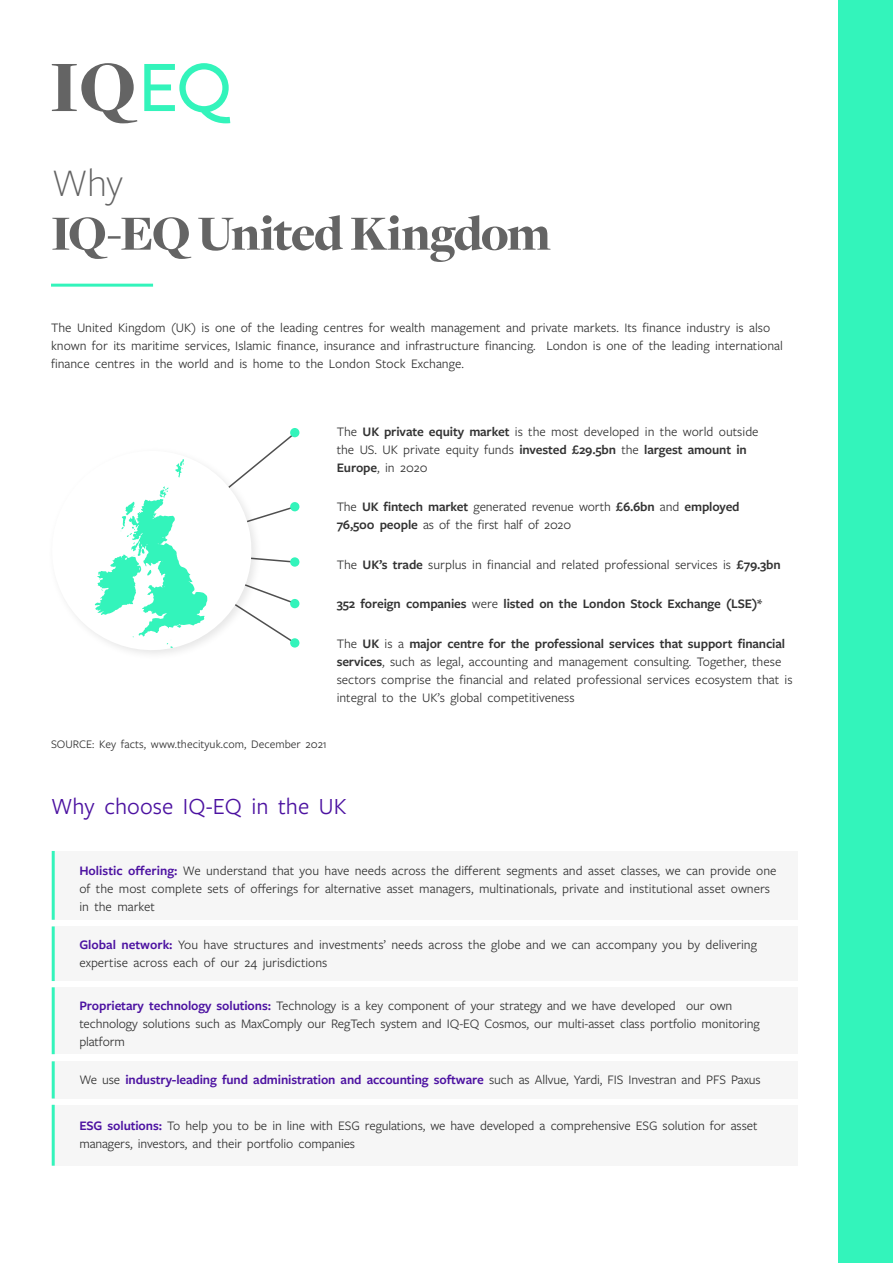
<style>
.page{position:relative;width:893px;height:1263px;background:#fff}
.page>*{position:absolute;margin:0;border:0;box-sizing:border-box;transform-origin:0 0}
.t1{font:900 51px "Freight Disp Pro";letter-spacing:-.03em;color:#646464}
.t2{font:300 40.5px "Freight Sans Pro";color:#636363}
.t3{font:24px "Freight Sans Pro";color:#4c12a1}
.t4{font:13.5px/18px "Freight Sans Pro";color:#333}
.t5{font:600 13.5px "Freight Sans Pro";letter-spacing:-.01em;color:#4c12a1}
.t6{font:600 13.5px "Freight Sans Pro";letter-spacing:-.01em;color:#333}
.t7{font:12px "Freight Sans Pro";color:#333}
.s1{font-weight:600}
.s2{font-weight:400}
.s3{font-weight:600;color:#4c12a1}
.s4{font-weight:400;color:#333}
</style>
<div class="page">
<div style="left:839px;top:0;width:54px;height:1263px;background:#33f4bb"></div>
<svg style="left:52px;top:63px;width:85px;height:60px"></svg>
<svg style="left:144px;top:63px;width:86px;height:60px"></svg>
<hr style="left:51px;top:284px;width:102px;height:3px;background:#33f4bb">
<div style="left:52px;top:851px;width:745px;height:69px;background:#f6f6f6"></div>
<hr style="left:52px;top:851px;width:3px;height:69px;background:#33f4bb">
<div style="left:52px;top:926px;width:745px;height:55px;background:#f6f6f6"></div>
<hr style="left:52px;top:926px;width:3px;height:55px;background:#33f4bb">
<div style="left:52px;top:987px;width:745px;height:67px;background:#f6f6f6"></div>
<hr style="left:52px;top:987px;width:3px;height:67px;background:#33f4bb">
<div style="left:52px;top:1061px;width:745px;height:37px;background:#f6f6f6"></div>
<hr style="left:52px;top:1061px;width:3px;height:37px;background:#33f4bb">
<div style="left:52px;top:1105px;width:745px;height:61px;background:#f6f6f6"></div>
<hr style="left:52px;top:1105px;width:3px;height:61px;background:#33f4bb">
<svg style="left:76px;top:604px;width:112px;height:50px"></svg>
<div style="left:290px;top:599px;width:9px;height:9px;background:#33f4bb;border-radius:50%"></div>
<svg style="left:290px;top:557px;width:9px;height:10px"></svg>
<div style="left:290px;top:502px;width:9px;height:9px;background:#33f4bb;border-radius:50%"></div>
<div style="left:290px;top:428px;width:9px;height:9px;background:#33f4bb;border-radius:50%"></div>
<svg style="left:290px;top:638px;width:9px;height:10px"></svg>
<svg style="left:95px;top:431px;width:202px;height:217px"></svg>
<h2 class="t2" style="left:52px;top:156px;width:73px">Why</h2>
<h1 class="t1" style="left:51px;top:200px;width:501px">IQ-EQ United Kingdom</h1>
<p class="t4" style="left:51px;top:318px;width:733px">The United Kingdom (UK) is one of the leading centres for wealth management and private markets. Its finance industry is also known for its maritime services, Islamic finance, insurance and infrastructure financing. London is one of the leading international finance centres in the world and is home to the London Stock Exchange.</p>
<p class="t4" style="left:337px;top:422px;width:423px">The <span class="s1">UK private equity market</span> is the most developed in the world outside the US. UK private equity funds <span class="s1">invested £29.5bn</span> the <span class="s1">largest amount in<br>Europe</span>, in 2020</p>
<p class="t4" style="left:337px;top:497px;width:404px">The <span class="s1">UK fintech market</span> generated revenue worth <span class="s1">£6.6bn</span> and <span class="s1">employed<br>76,500 people</span> as of the first half of 2020</p>
<p class="t4" style="left:337px;top:555px;width:446px">The <span class="s1">UK’s trade</span> surplus in financial and related professional services is <span class="s1">£79.3bn</span></p>
<p class="t6" style="left:337px;top:595px;width:427px">352 foreign companies <span class="s2">were</span> listed on the London Stock Exchange (LSE)*</p>
<p class="t4" style="left:337px;top:634px;width:457px">The <span class="s1">UK</span> is a <span class="s1">major centre for the professional services that support financial services</span>, such as legal, accounting and management consulting. Together, these sectors comprise the financial and related professional services ecosystem that is integral to the UK’s global competitiveness</p>
<p class="t7" style="left:51px;top:736px;width:277px">SOURCE: Key facts, www.thecityuk.com, December 2021</p>
<h3 class="t3" style="left:51px;top:790px;width:297px">Why choose IQ-EQ in the UK</h3>
<p class="t4" style="left:79px;top:861px;width:699px"><span class="s3">Holistic offering:</span> We understand that you have needs across the different segments and asset classes, we can provide one of the most complete sets of offerings for alternative asset managers, multinationals, private and institutional asset owners in the market</p>
<p class="t4" style="left:79px;top:935px;width:679px"><span class="s3">Global network:</span> You have structures and investments’ needs across the globe and we can accompany you by delivering expertise across each of our 24 jurisdictions</p>
<p class="t4" style="left:79px;top:996px;width:682px"><span class="s3">Proprietary technology solutions:</span> Technology is a key component of your strategy and we have developed our own technology solutions such as MaxComply our RegTech system and IQ-EQ Cosmos, our multi-asset class portfolio monitoring platform</p>
<p class="t5" style="left:79px;top:1070px;width:683px"><span class="s4">We use</span> industry-leading fund administration and accounting software <span class="s4">such as Allvue, Yardi, FIS Investran and PFS Paxus</span></p>
<p class="t4" style="left:79px;top:1116px;width:680px"><span class="s3">ESG solutions:</span> To help you to be in line with ESG regulations, we have developed a comprehensive ESG solution for asset managers, investors, and their portfolio companies</p>
</div>
